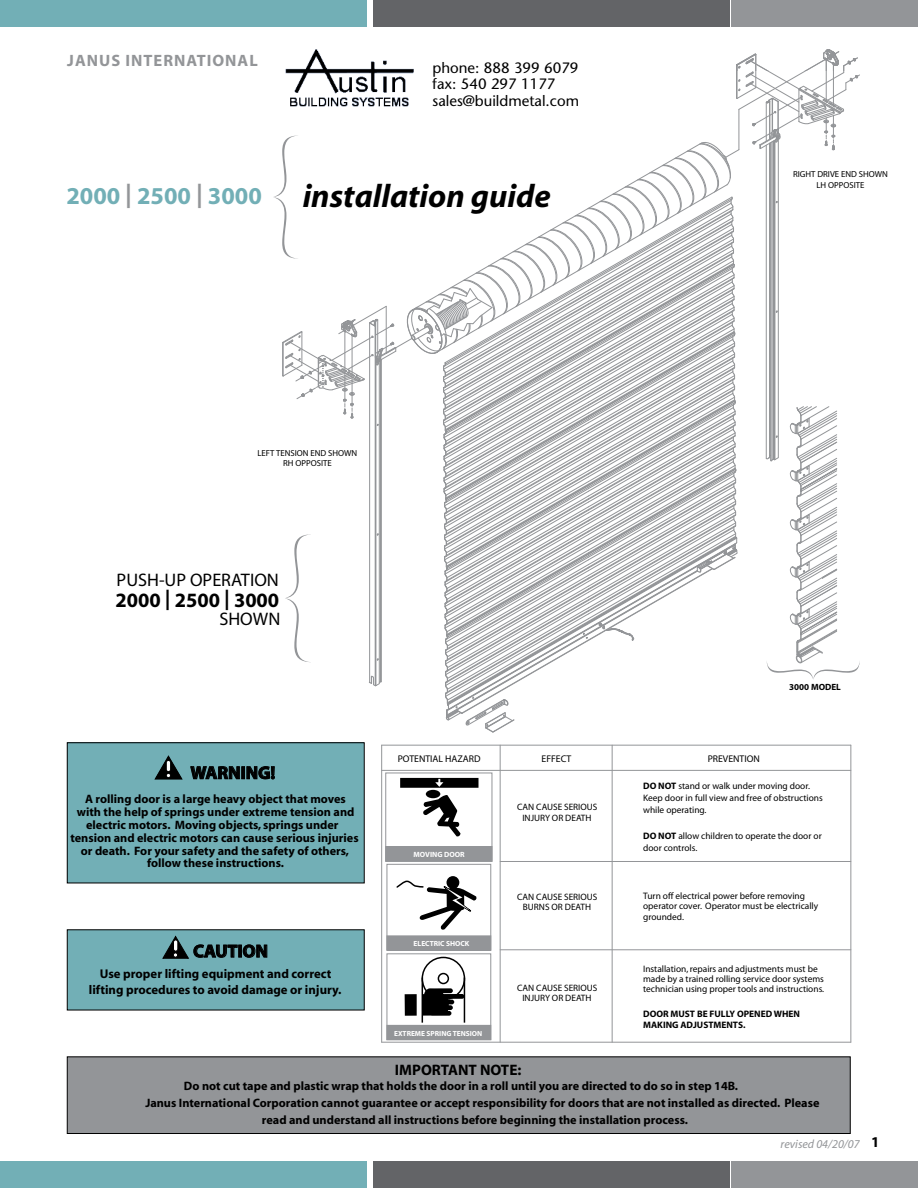
<style>
.page{position:relative;width:918px;height:1188px;background:#fff}
.page>*{position:absolute;margin:0;border:0;box-sizing:border-box;transform-origin:0 0}
.t1{font:italic 700 32.7px "Myriad";color:#000}
.t2{font:700 20.4px "Myriad";color:#000}
.t3{font:18.15px "Myriad";color:#000}
.t4{font:700 18px "Myriad";color:#000}
.t5{font:700 16.5px "Myriad";letter-spacing:.06em;color:#939598}
.t6{font:700 15.15px "Myriad";color:#000}
.t7{font:15px/16.5px "Stone Sans";color:#000}
.t8{font:700 12.75px/15.9px "Myriad";color:#000;text-align:center}
.t9{font:700 12.15px/12.9px "Myriad";color:#000;text-align:center}
.t10{font:italic 12px "Myriad";color:#939598}
.t11{font:9.75px "Myriad";color:#000}
.t12{font:9.45px/12px "Myriad";color:#000}
.t13{font:700 9.45px/10.4px "Myriad";color:#000}
.t14{font:9.3px/10.4px "Myriad";color:#000;text-align:center}
.t15{font:700 9px "Myriad";color:#000}
.t16{font:8.7px/10.4px "Myriad";color:#000;text-align:center}
.t17{font:700 7.5px "Myriad";color:#fff}
.t18{font:700 7.35px "Myriad";color:#fff}
.s1{font-style:normal;font-size:24.3px;color:#72afb6}
.s2{font-weight:700}
.s3{font-weight:700;font-style:normal;font-size:15px;color:#000}
</style>
<div class="page">
<div style="left:67px;top:743px;width:297px;height:140px;background:#72afb6"></div>
<div style="left:67px;top:742px;width:298px;height:141px;border:1px solid #000"></div>
<svg style="left:154px;top:755px;width:29px;height:25px"></svg>
<svg style="left:190px;top:766px;width:50px;height:14px"></svg>
<div style="left:241px;top:766px;width:4px;height:13px;border:1px solid #000"></div>
<svg style="left:246px;top:766px;width:29px;height:14px"></svg>
<div style="left:67px;top:929px;width:298px;height:81px;background:#72afb6"></div>
<svg style="left:162px;top:935px;width:106px;height:24px"></svg>
<div style="left:67px;top:1056px;width:784px;height:78px;background:#939598;border:1px solid #000"></div>
<hr style="left:500px;top:745px;width:1px;height:297px;background:#939598">
<hr style="left:382px;top:770px;width:469px;height:1px;background:#939598">
<hr style="left:500px;top:861px;width:351px;height:1px;background:#939598">
<hr style="left:500px;top:949px;width:351px;height:1px;background:#939598">
<hr style="left:382px;top:1042px;width:469px;height:1px;background:#939598">
<hr style="left:612px;top:745px;width:1px;height:297px;background:#939598">
<hr style="left:850px;top:745px;width:1px;height:297px;background:#939598">
<hr style="left:382px;top:745px;width:469px;height:1px;background:#939598">
<hr style="left:381px;top:745px;width:1px;height:297px;background:#939598">
<div style="left:385px;top:773px;width:107px;height:89px;border:1px solid #939598"></div>
<div style="left:385px;top:846px;width:107px;height:16px;background:#939598"></div>
<svg style="left:400px;top:778px;width:79px;height:59px"></svg>
<div style="left:387px;top:864px;width:104px;height:87px;border:1px solid #939598"></div>
<div style="left:387px;top:936px;width:104px;height:14px;background:#939598"></div>
<div style="left:387px;top:936px;width:104px;height:15px;border:1px solid #939598"></div>
<svg style="left:396px;top:873px;width:95px;height:57px"></svg>
<div style="left:387px;top:953px;width:104px;height:87px;border:1px solid #939598"></div>
<div style="left:387px;top:1025px;width:104px;height:15px;background:#939598"></div>
<div style="left:422px;top:957px;width:43px;height:43px;border:2px solid #000;border-radius:50%"></div>
<div style="left:438px;top:973px;width:11px;height:11px;border:2px solid #000;border-radius:50%"></div>
<hr style="left:422px;top:978px;width:1px;height:45px;background:#000">
<div style="left:405px;top:994px;width:12px;height:22px;background:#000"></div>
<svg style="left:423px;top:988px;width:41px;height:28px"></svg>
<hr style="left:464px;top:978px;width:1px;height:45px;background:#000">
<div style="left:0;top:1161px;width:366px;height:27px;background:#72afb6"></div>
<div style="left:373px;top:1161px;width:356px;height:27px;background:#636467"></div>
<div style="left:731px;top:1161px;width:187px;height:27px;background:#939598"></div>
<div style="left:0;top:0;width:366px;height:27px;background:#72afb6"></div>
<div style="left:373px;top:0;width:356px;height:27px;background:#636467"></div>
<div style="left:731px;top:0;width:187px;height:27px;background:#939598"></div>
<svg style="left:273px;top:49px;width:587px;height:684px"></svg>
<h3 class="t5" style="left:67px;top:52px;width:192px">JANUS INTERNATIONAL</h3>
<p class="t7" style="left:433px;top:59px;width:148px">phone: 888 399 6079 fax: 540 297 1177 sales@buildmetal.com</p>
<h1 class="t1" style="left:66px;top:179px;width:486px"><span class="s1">2000</span> <sup>|</sup> <span class="s1">2500</span> <sup>|</sup> <span class="s1">3000</span> installation guide</h1>
<p class="t16" style="left:793px;top:170px;width:96px">RIGHT DRIVE END SHOWN<br>LH OPPOSITE</p>
<p class="t16" style="left:258px;top:448px;width:101px">LEFT TENSION END SHOWN<br>RH OPPOSITE</p>
<h3 class="t3" style="left:117px;top:571px;width:164px">PUSH-UP OPERATION</h3>
<h2 class="t2" style="left:115px;top:590px;width:165px">2000 | 2500 | 3000</h2>
<h3 class="t3" style="left:219px;top:610px;width:62px">SHOWN</h3>
<h3 class="t4" style="left:191px;top:763px;width:86px">WARNING!</h3>
<p class="t11" style="left:398px;top:754px;width:84px">POTENTIAL HAZARD</p>
<p class="t11" style="left:542px;top:754px;width:31px">EFFECT</p>
<p class="t11" style="left:708px;top:754px;width:54px">PREVENTION</p>
<p class="t15" style="left:789px;top:682px;width:53px">3000 MODEL</p>
<p class="t9" style="left:77px;top:793px;width:279px">A rolling door is a large heavy object that moves with the help of springs under extreme tension and</p>
<p class="t9" style="left:70px;top:819px;width:290px">electric motors. Moving objects, springs under tension and electric motors can cause serious injuries or death. For your safety and the safety of others,</p>
<p class="t9" style="left:147px;top:857px;width:139px">follow these instructions.</p>
<h3 class="t4" style="left:193px;top:942px;width:76px">CAUTION</h3>
<p class="t8" style="left:89px;top:966px;width:254px">Use proper lifting equipment and correct lifting procedures to avoid damage or injury.</p>
<p class="t17" style="left:414px;top:850px;width:53px">MOVING DOOR</p>
<p class="t18" style="left:414px;top:940px;width:57px">ELECTRIC SHOCK</p>
<p class="t18" style="left:394px;top:1029px;width:90px">EXTREME SPRING TENSION</p>
<p class="t14" style="left:517px;top:801px;width:82px;line-height:11.9px">CAN CAUSE SERIOUS<br>INJURY OR DEATH</p>
<p class="t14" style="left:517px;top:892px;width:82px">CAN CAUSE SERIOUS<br>BURNS OR DEATH</p>
<p class="t14" style="left:517px;top:983px;width:82px">CAN CAUSE SERIOUS<br>INJURY OR DEATH</p>
<p class="t12" style="left:643px;top:781px;width:181px"><span class="s2">DO NOT</span> stand or walk under moving door.<br>Keep door in full view and free of obstructions while operating.</p>
<p class="t12" style="left:643px;top:830px;width:180px"><span class="s2">DO NOT</span> allow children to operate the door or door controls.</p>
<p class="t12" style="left:643px;top:891px;width:177px;line-height:10.4px">Turn off electrical power before removing operator cover. Operator must be electrically</p>
<p class="t12" style="left:643px;top:912px;width:42px">grounded.</p>
<p class="t12" style="left:643px;top:964px;width:183px;line-height:10.4px">Installation, repairs and adjustments must be made by a trained rolling service door systems technician using proper tools and instructions.</p>
<p class="t13" style="left:643px;top:1009px;width:158px">DOOR MUST BE FULLY OPENED WHEN<br>MAKING ADJUSTMENTS.</p>
<p class="t6" style="left:395px;top:1062px;width:128px">IMPORTANT NOTE:</p>
<p class="t9" style="left:184px;top:1080px;width:556px">Do not cut tape and plastic wrap that holds the door in a roll until you are directed to do so in step 14B.</p>
<p class="t9" style="left:145px;top:1097px;width:676px">Janus International Corporation cannot guarantee or accept responsibility for doors that are not installed as directed. Please</p>
<p class="t9" style="left:262px;top:1114px;width:428px">read and understand all instructions before beginning the installation process.</p>
<p class="t10" style="left:781px;top:1138px;width:100px">revised 04/20/07 <span class="s3">1</span></p>
</div>
